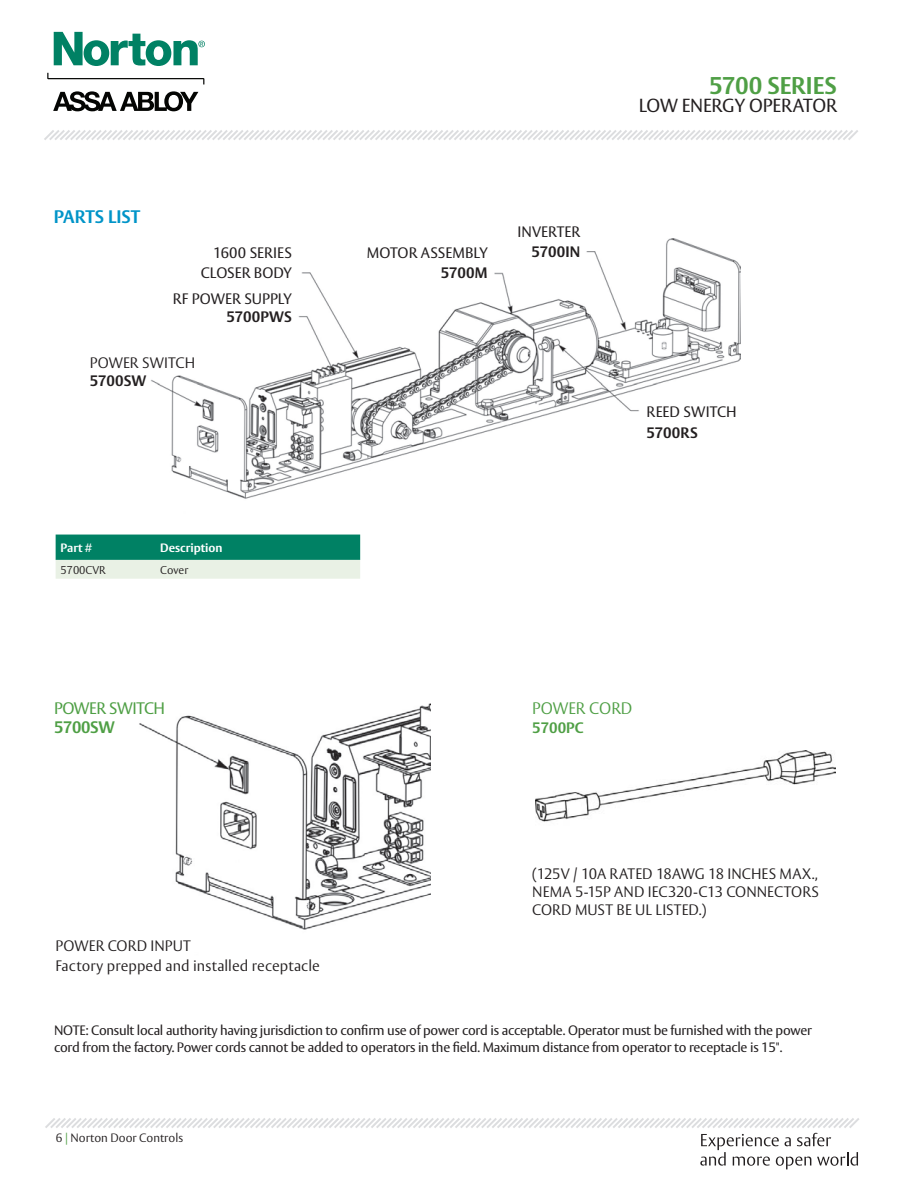
<style>
.page{position:relative;width:918px;height:1188px;background:#fff}
.page>*{position:absolute;margin:0;border:0;box-sizing:border-box;transform-origin:0 0}
.t1{font:700 24px "A6 F+DMKUMQ+ASSA Vesta";letter-spacing:-.005em;color:#4f9f45}
.t2{font:18.75px "A60+DMKUMQ+ASSA Vesta";letter-spacing:-.01em;color:#231f20}
.t3{font:700 18px "ASSA Vesta";color:#0094c8}
.t4{font:16.5px "ASSA Vesta";letter-spacing:-.02em;color:#4f9f45}
.t5{font:300 16.5px "ASSA Vesta";color:#4f9f45}
.t6{font:700 16.5px "ASSA Vesta";letter-spacing:-.02em;color:#4f9f45}
.t7{font:300 15px/18px "ASSA Vesta";letter-spacing:.005em;color:#231f20}
.t8{font:15px/20.7px "ASSA Vesta";color:#231f20;text-align:right}
.t9{font:700 15px "ASSA Vesta";letter-spacing:.005em;color:#231f20}
.t10{font:700 15px "ASSA Vesta";color:#4f9f45}
.t11{font:13.5px/16.5px "ASSA Vesta";letter-spacing:-.02em;color:#231f20}
.t12{font:300 12px "ASSA Vesta";color:#231f20}
.t13{font:700 12px "ASSA Vesta";color:#fff}
.t14{font:300 11.25px "ASSA Vesta";color:#231f20}
.s1{color:#4f9f45}
</style>
<div class="page">
<svg style="left:47px;top:73px;width:158px;height:11px"></svg>
<svg style="left:53px;top:91px;width:145px;height:20px"></svg>
<svg style="left:54px;top:32px;width:151px;height:34px"></svg>
<svg style="left:44px;top:130px;width:814px;height:10px"></svg>
<svg style="left:45px;top:1118px;width:814px;height:51px"></svg>
<img style="left:150px;top:239px;width:591px;height:260px">
<svg style="left:56px;top:535px;width:304px;height:44px;background:#65b19c"></svg>
<img style="left:139px;top:703px;width:292px;height:227px">
<img style="left:535px;top:751px;width:300px;height:71px">
<h3 class="t3" style="left:54px;top:205px;width:88px">PARTS LIST</h3>
<p class="t8" style="left:201px;top:243px;width:93px">1600 SERIES<br>CLOSER BODY</p>
<p class="t8" style="left:173px;top:289px;width:121px">RF POWER SUPPLY</p>
<p class="t9" style="left:227px;top:308px;width:67px">5700PWS</p>
<p class="t7" style="left:90px;top:354px;width:107px">POWER SWITCH</p>
<p class="t9" style="left:90px;top:371px;width:58px">5700SW</p>
<p class="t13" style="left:60px;top:540px;width:33px">Part #</p>
<p class="t13" style="left:160px;top:540px;width:64px">Description</p>
<p class="t14" style="left:60px;top:563px;width:47px">5700CVR</p>
<p class="t14" style="left:160px;top:563px;width:30px">Cover</p>
<p class="t4" style="left:54px;top:698px;width:113px">POWER SWITCH</p>
<p class="t6" style="left:54px;top:717px;width:62px">5700SW</p>
<p class="t8" style="left:367px;top:243px;width:122px">MOTOR ASSEMBLY</p>
<p class="t9" style="left:441px;top:264px;width:48px">5700M</p>
<p class="t8" style="left:517px;top:222px;width:64px">INVERTER</p>
<p class="t9" style="left:532px;top:243px;width:50px">5700IN</p>
<h1 class="t1" style="left:709px;top:71px;width:129px">5700 SERIES</h1>
<h2 class="t2" style="left:639px;top:94px;width:200px">LOW ENERGY OPERATOR</h2>
<p class="t8" style="left:647px;top:402px;width:92px">REED SWITCH</p>
<p class="t9" style="left:647px;top:423px;width:53px">5700RS</p>
<p class="t5" style="left:532px;top:698px;width:102px">POWER CORD</p>
<p class="t10" style="left:532px;top:719px;width:53px">5700PC</p>
<p class="t7" style="left:56px;top:936px;width:266px;line-height:20.7px">POWER CORD INPUT<br>Factory prepped and installed receptacle</p>
<p class="t7" style="left:532px;top:865px;width:288px;text-align:justify">(125V / 10A RATED 18AWG 18 INCHES MAX., NEMA 5-15P AND IEC320-C13 CONNECTORS CORD MUST BE UL LISTED.)</p>
<p class="t11" style="left:54px;top:1023px;width:759px">NOTE: Consult local authority having jurisdiction to confirm use of power cord is acceptable. Operator must be furnished with the power cord from the factory. Power cords cannot be added to operators in the field. Maximum distance from operator to receptacle is 15".</p>
<p class="t12" style="left:56px;top:1131px;width:129px">6 <span class="s1">|</span> Norton Door Controls</p>
</div>
